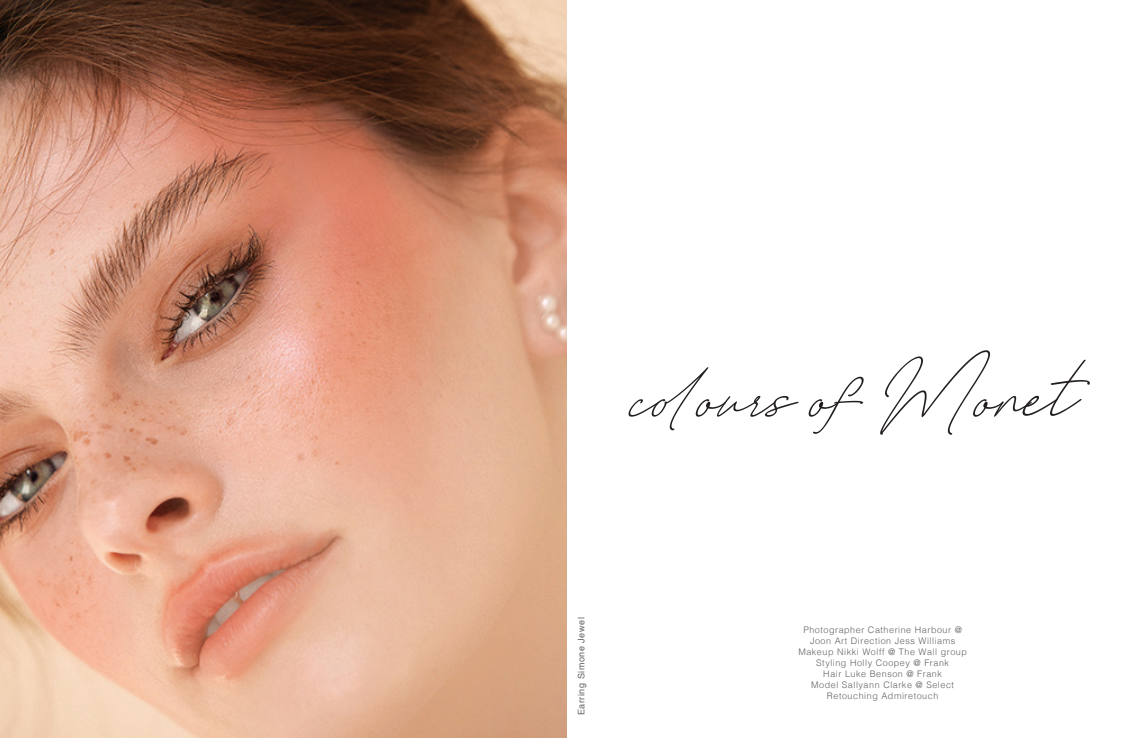
<style>
.page{position:relative;width:1134px;height:738px;background:#fff}
.page>*{position:absolute;margin:0;border:0;box-sizing:border-box;transform-origin:0 0}
.t1{font:70.8px "August Script Boldfree";color:#231f20}
.t2{font:300 9px/11px "Helvetica";letter-spacing:.06em;color:#616164;text-align:center}
.t3{font:9px "Helvetica";letter-spacing:.06em;color:#616164}
.s1{font-size:80.5px}
</style>
<div class="page">
<img style="left:0;top:0;width:567px;height:737px">
<h1 class="t1" style="left:632px;top:357px;width:445px">colours of Mon<span class="s1">et</span></h1>
<p class="t3" style="left:574px;top:714px;width:99px;rotate:-90deg">Earring Simone Jewel</p>
<p class="t2" style="left:798px;top:622px;width:170px">Photographer Catherine Harbour @<br>Joon Art Direction Jess Williams<br>Makeup Nikki Wolff @ The Wall group<br>Styling Holly Coopey @ Frank<br>Hair Luke Benson @ Frank<br>Model Sallyann Clarke @ Select<br>Retouching Admiretouch</p>
</div>
